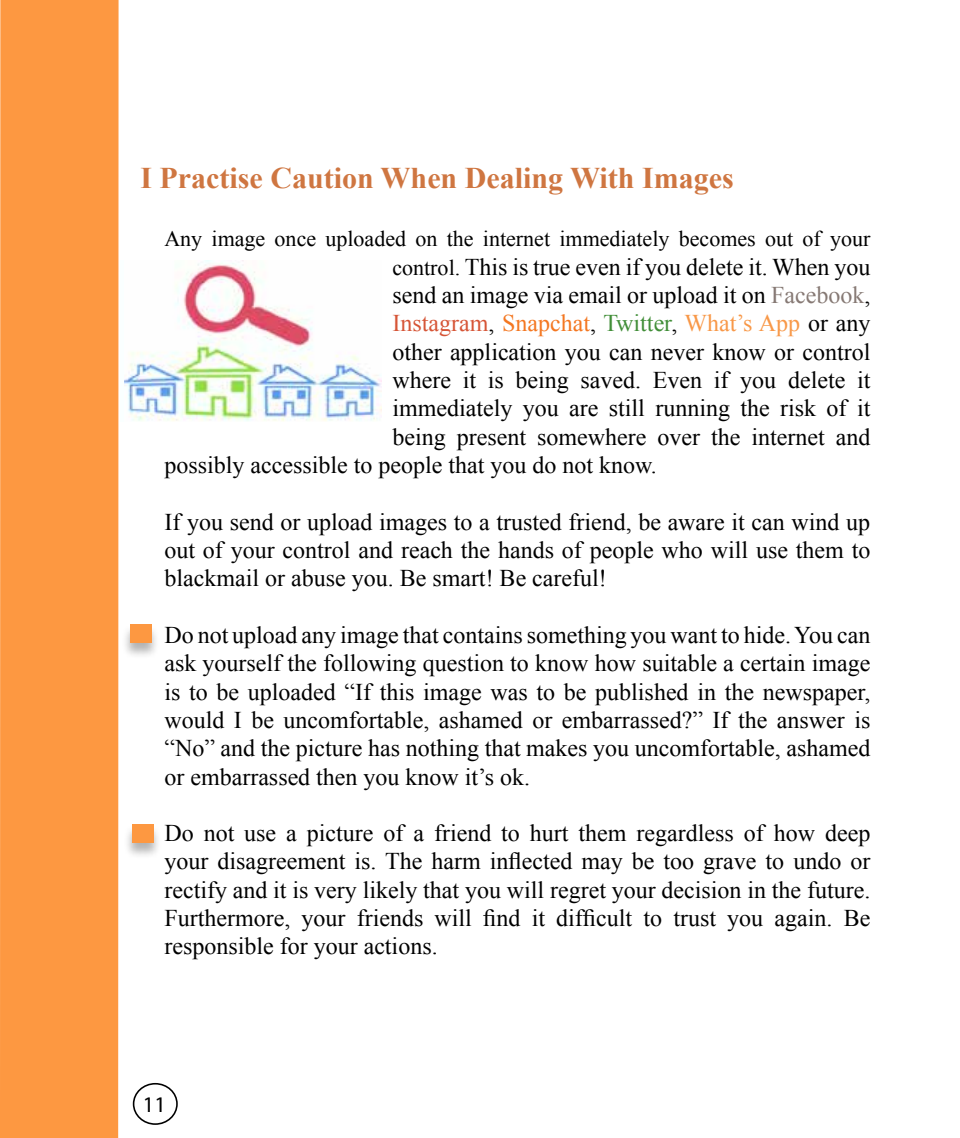
<style>
.page{position:relative;width:960px;height:1138px;background:#fff}
.page>*{position:absolute;margin:0;border:0;box-sizing:border-box;transform-origin:0 0}
.t1{font:700 30px "Times New Roman";color:#cf7641}
.t2{font:24px/28.4px "Times New Roman";color:#000;text-align:justify}
.t3{font:24px "Times New Roman";color:#d65537}
.t4{font:22.4px "Myriad Pro";color:#000}
.t5{font:22px "Times New Roman";color:#000}
.s1{font-size:22px}
.s2{color:#867974}
.s3{color:#000}
.s4{color:#f47721}
.s5{color:#418e38}
.s6{color:#f89848}
</style>
<div class="page">
<div style="left:0;top:0;width:119px;height:1138px;background:#fd9841"></div>
<img style="left:125px;top:260px;width:257px;height:161px">
<div style="left:133px;top:1083px;width:45px;height:42px;border:2px solid #000;border-radius:50%"></div>
<div style="left:122px;top:625px;width:37px;height:34px;background:#000;opacity:.3"></div>
<div style="left:130px;top:624px;width:22px;height:18px;background:#fd9841"></div>
<div style="left:124px;top:825px;width:37px;height:34px;background:#000;opacity:.3"></div>
<div style="left:132px;top:824px;width:22px;height:18px;background:#fd9841"></div>
<p class="t1" style="left:140px;top:157px;width:595px">I Practise Caution When Dealing With Images</p>
<p class="t5" style="left:164px;top:224px;width:708px">Any image once uploaded on the internet immediately becomes out of your</p>
<p class="t2" style="left:392px;top:252px;width:479px"><span class="s1">control.</span> This is true even if you delete it. When you</p>
<p class="t2" style="left:392px;top:280px;width:480px">send an image via email or upload it on <span class="s2">Facebook</span>,</p>
<p class="t3" style="left:392px;top:307px;width:479px">Instagram<span class="s3">,</span> <span class="s4">Snapchat</span><span class="s3">,</span> <span class="s5">Twitter</span><span class="s3">,</span> <span class="s6">What’s App</span> <span class="s3">or any</span></p>
<p class="t2" style="left:392px;top:337px;width:480px">other application you can never know or control</p>
<p class="t2" style="left:392px;top:365px;width:479px">where it is being saved. Even if you delete it</p>
<p class="t2" style="left:392px;top:394px;width:480px">immediately you are still running the risk of it</p>
<p class="t2" style="left:392px;top:422px;width:480px">being present somewhere over the internet and</p>
<p class="t2" style="left:164px;top:450px;width:494px">possibly accessible to people that you do not know.</p>
<p class="t2" style="left:164px;top:507px;width:708px">If you send or upload images to a trusted friend, be aware it can wind up out of your control and reach the hands of people who will use them to blackmail or abuse you. Be smart! Be careful!</p>
<p class="t2" style="left:164px;top:620px;width:708px">Do not upload any image that contains something you want to hide. You can ask yourself the following question to know how suitable a certain image is to be uploaded “If this image was to be published in the newspaper, would I be uncomfortable, ashamed or embarrassed?” If the answer is “No” and the picture has nothing that makes you uncomfortable, ashamed or embarrassed then you know it’s ok.</p>
<p class="t2" style="left:164px;top:819px;width:708px">Do not use a picture of a friend to hurt them regardless of how deep your disagreement is. The harm inflected may be too grave to undo or rectify and it is very likely that you will regret your decision in the future.<br>Furthermore, your friends will find it difficult to trust you again. Be responsible for your actions.</p>
<p class="t4" style="left:143px;top:1091px;width:24px">11</p>
</div>
